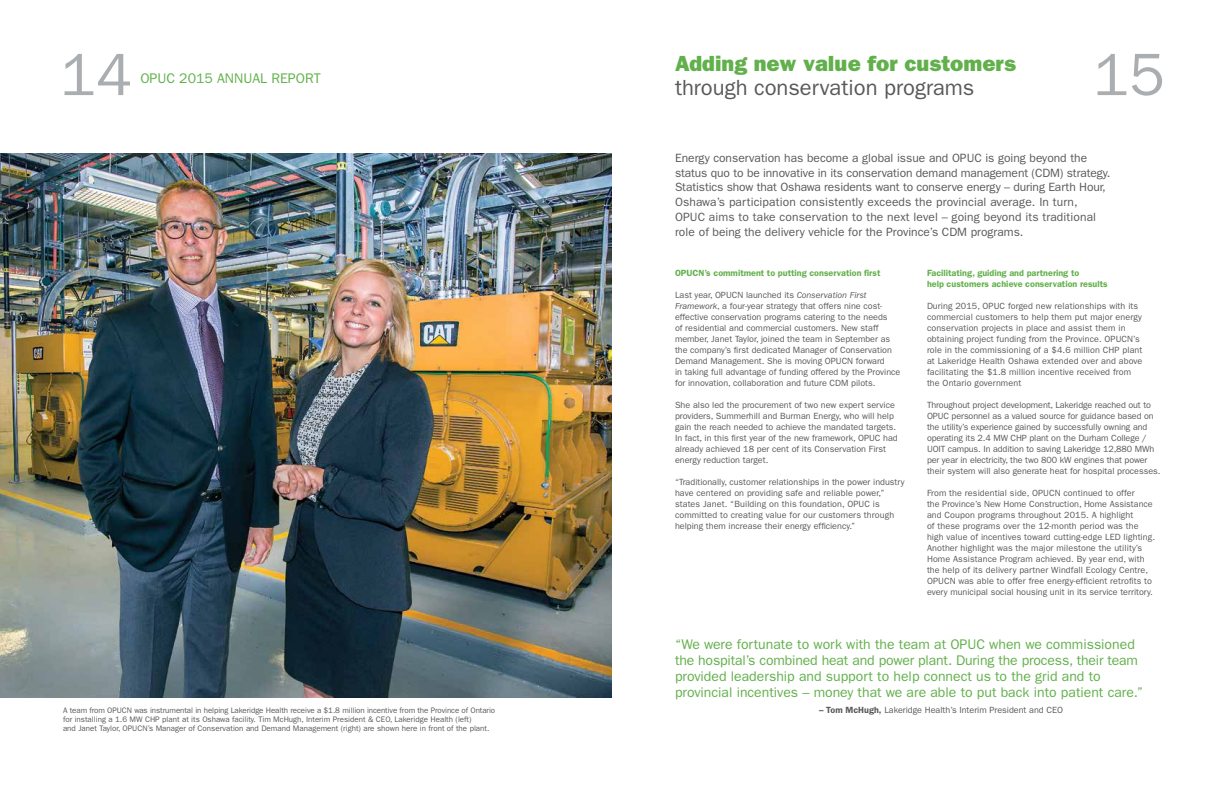
<style>
.page{position:relative;width:1224px;height:792px;background:#fff}
.page>*{position:absolute;margin:0;border:0;box-sizing:border-box;transform-origin:0 0}
.t1{font:60px "Franklin Gothic";color:#aaaeb1}
.t2{font:22px "Franklin Gothic";color:#58595b}
.t3{font:800 22px "Franklin Gothic";color:#62b04b}
.t4{font:14px/16px "Franklin Gothic";color:#62b04b}
.t5{font:12px/14.7px "Franklin Gothic";color:#58595b}
.t6{font:9px/11px "Franklin Gothic";color:#58595b}
.t7{font:600 9px/11px "Franklin Gothic";color:#62b04b}
.t8{font:8px/9px "Franklin Gothic";color:#58595b}
.s1{font-style:italic}
.s2{font-weight:600}
</style>
<div class="page">
<img style="left:0;top:153px;width:612px;height:545px">
<h1 class="t1" style="left:60px;top:40px;width:73px">14</h1>
<h3 class="t4" style="left:140px;top:70px;width:182px">OPUC 2015 ANNUAL REPORT</h3>
<h2 class="t3" style="left:675px;top:50px;width:343px">Adding new value for customers</h2>
<h2 class="t2" style="left:675px;top:74px;width:301px">through conservation programs</h2>
<h1 class="t1" style="left:1093px;top:40px;width:73px">15</h1>
<p class="t5" style="left:675px;top:150px;width:437px">Energy conservation has become a global issue and OPUC is going beyond the status quo to be innovative in its conservation demand management (CDM) strategy.<br>Statistics show that Oshawa residents want to conserve energy – during Earth Hour, Oshawa’s participation consistently exceeds the provincial average. In turn, OPUC aims to take conservation to the next level – going beyond its traditional role of being the delivery vehicle for the Province’s CDM programs.</p>
<p class="t7" style="left:675px;top:267px;width:207px">OPUCN’s commitment to putting conservation first</p>
<p class="t6" style="left:675px;top:289px;width:227px">Last year, OPUCN launched its <span class="s1">Conservation First Framework</span>, a four-year strategy that offers nine cost&shy;effective conservation programs catering to the needs<br>of residential and commercial customers. New staff member, Janet Taylor, joined the team in September as the company’s first dedicated Manager of Conservation Demand Management. She is moving OPUCN forward<br>in taking full advantage of funding offered by the Province for innovation, collaboration and future CDM pilots.</p>
<p class="t6" style="left:675px;top:399px;width:224px">She also led the procurement of two new expert service providers, Summerhill and Burman Energy, who will help gain the reach needed to achieve the mandated targets.<br>In fact, in this first year of the new framework, OPUC had already achieved 18 per cent of its Conservation First energy reduction target.</p>
<p class="t6" style="left:675px;top:476px;width:231px">“Traditionally, customer relationships in the power industry have centered on providing safe and reliable power,” states Janet. “Building on this foundation, OPUC is committed to creating value for our customers through helping them increase their energy efficiency.”</p>
<p class="t7" style="left:927px;top:267px;width:182px">Facilitating, guiding and partnering to<br>help customers achieve conservation results</p>
<p class="t6" style="left:927px;top:300px;width:217px">During 2015, OPUC forged new relationships with its commercial customers to help them put major energy conservation projects in place and assist them in obtaining project funding from the Province. OPUCN’s role in the commissioning of a $4.6 million CHP plant at Lakeridge Health Oshawa extended over and above facilitating the $1.8 million incentive received from the Ontario government</p>
<p class="t6" style="left:927px;top:399px;width:235px">Throughout project development, Lakeridge reached out to OPUC personnel as a valued source for guidance based on the utility’s experience gained by successfully owning and operating its 2.4 MW CHP plant on the Durham College / UOIT campus. In addition to saving Lakeridge 12,880 MWh per year in electricity, the two 800 kW engines that power their system will also generate heat for hospital processes.</p>
<p class="t6" style="left:927px;top:487px;width:230px">From the residential side, OPUCN continued to offer<br>the Province’s New Home Construction, Home Assistance and Coupon programs throughout 2015. A highlight<br>of these programs over the 12-month period was the high value of incentives toward cutting-edge LED lighting.<br>Another highlight was the major milestone the utility’s Home Assistance Program achieved. By year end, with the help of its delivery partner Windfall Ecology Centre, OPUCN was able to offer free energy-efficient retrofits to every municipal social housing unit in its service territory.</p>
<p class="t4" style="left:675px;top:637px;width:470px">“We were fortunate to work with the team at OPUC when we commissioned the hospital’s combined heat and power plant. During the process, their team provided leadership and support to help connect us to the grid and to provincial incentives – money that we are able to put back into patient care.”</p>
<p class="t8" style="left:63px;top:705px;width:434px">A team from OPUCN was instrumental in helping Lakeridge Health receive a $1.8 million incentive from the Province of Ontario</p>
<p class="t6" style="left:819px;top:705px;width:246px"><span class="s2">– Tom McHugh,</span> Lakeridge Health’s Interim President and CEO</p>
<p class="t8" style="left:63px;top:714px;width:428px">for installing a 1.6 MW CHP plant at its Oshawa facility. Tim McHugh, Interim President &amp; CEO, Lakeridge Health (left)<br>and Janet Taylor, OPUCN’s Manager of Conservation and Demand Management (right) are shown here in front of the plant.</p>
</div>
